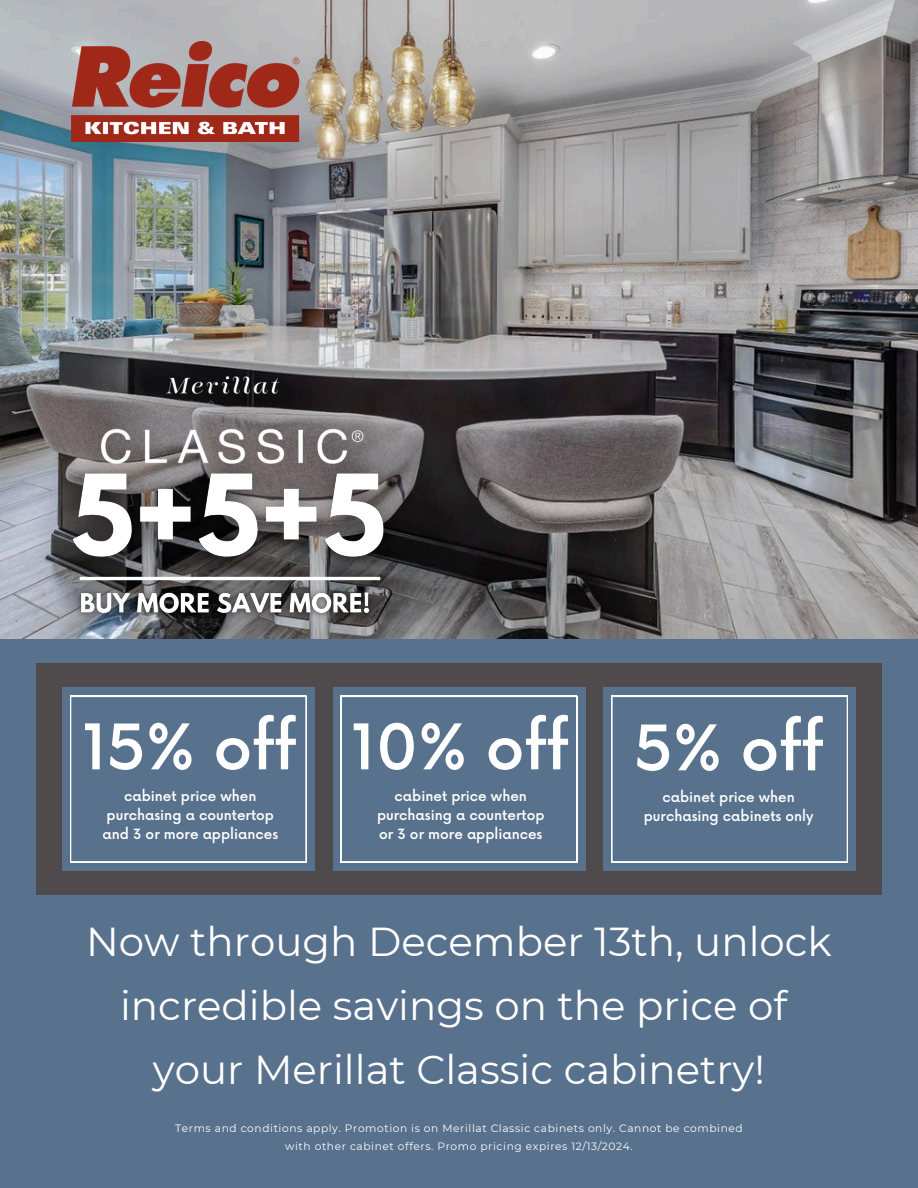
<style>
.page{position:relative;width:918px;height:1188px;background:#58718d}
.page>*{position:absolute;margin:0;border:0;box-sizing:border-box;transform-origin:0 0}
.t1{font:500 61.35px "Now";color:#fff}
.t2{font:40.35px/64.2px "Montserrat";color:#fff;text-align:center}
.t3{font:500 13.8px/19.2px "Now";color:#fff;text-align:center}
.t4{font:10.65px/17.7px "Montserrat";letter-spacing:.055em;color:#fff;text-align:center}
</style>
<div class="page">
<img style="left:0;top:0;width:918px;height:639px">
<img style="left:31px;top:435px;width:395px;height:168px">
<div style="left:36px;top:663px;width:846px;height:232px;background:#4f4b4c"></div>
<div style="left:333px;top:687px;width:252px;height:184px;background:#58718d"></div>
<svg style="left:341px;top:696px;width:236px;height:166px"></svg>
<div style="left:603px;top:687px;width:253px;height:184px;background:#58718d"></div>
<svg style="left:612px;top:696px;width:236px;height:166px"></svg>
<div style="left:62px;top:687px;width:253px;height:184px;background:#58718d"></div>
<svg style="left:70px;top:696px;width:236px;height:166px"></svg>
<hr style="left:80px;top:577px;width:300px;height:3px;background:#fff">
<img style="left:71px;top:42px;width:229px;height:100px">
<img style="left:70px;top:581px;width:310px;height:44px">
<img style="left:92px;top:349px;width:281px;height:124px">
<h2 class="t1" style="left:83px;top:714px;width:215px">15% off</h2>
<p class="t3" style="left:103px;top:787px;width:177px">cabinet price when purchasing a countertop and 3 or more appliances</p>
<p class="t1" style="left:351px;top:714px;width:219px">10% off</p>
<p class="t3" style="left:377px;top:787px;width:169px">cabinet price when purchasing a countertop or 3 or more appliances</p>
<p class="t1" style="left:634px;top:715px;width:191px">5% off</p>
<h5 class="t3" style="left:644px;top:788px;width:171px">cabinet price when purchasing cabinets only</h5>
<h2 class="t2" style="left:86px;top:910px;width:747px">Now through December 13th, unlock incredible savings on the price of your Merillat Classic cabinetry!</h2>
<p class="t4" style="left:175px;top:1119px;width:569px">Terms and conditions apply. Promotion is on Merillat Classic cabinets only. Cannot be combined with other cabinet offers. Promo pricing expires 12/13/2024.</p>
</div>
